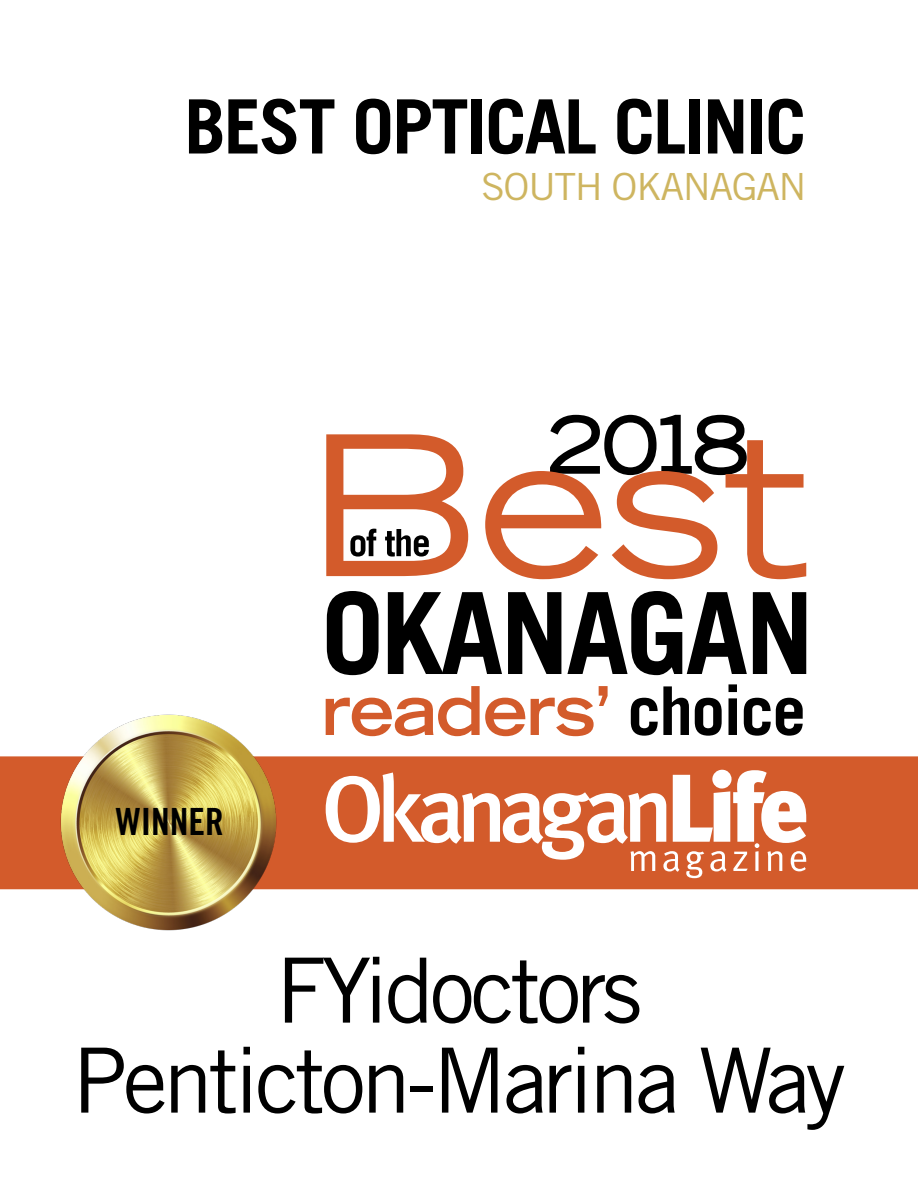
<style>
.page{position:relative;width:918px;height:1188px;background:#fff}
.page>*{position:absolute;margin:0;border:0;box-sizing:border-box;transform-origin:0 0}
.t1{font:90px/90px "Trade Gothic LT Std";letter-spacing:-.05em;color:#000;text-align:center}
.t2{font:expanded 76.35px "Trade Gothic LT Std";color:#000}
.t3{font:700 75px "Trade Gothic LT Std";letter-spacing:-.03em;color:#000}
.t4{font:37.5px "Trade Gothic LT Std";letter-spacing:-.04em;color:#ceb560;scale:1.04 1}
.t5{font:37.5px "Trade Gothic LT Std Bd Cn 20";color:#000}
</style>
<div class="page">
<div style="left:0;top:756px;width:918px;height:133px;background:#d35b2b"></div>
<img style="left:59px;top:714px;width:219px;height:217px">
<svg style="left:326px;top:770px;width:480px;height:108px"></svg>
<svg style="left:550px;top:414px;width:195px;height:20px"></svg>
<svg style="left:326px;top:434px;width:480px;height:145px"></svg>
<svg style="left:350px;top:529px;width:26px;height:28px"></svg>
<svg style="left:385px;top:529px;width:44px;height:28px"></svg>
<svg style="left:327px;top:591px;width:52px;height:84px"></svg>
<svg style="left:388px;top:592px;width:114px;height:82px"></svg>
<svg style="left:508px;top:592px;width:53px;height:82px"></svg>
<svg style="left:567px;top:591px;width:180px;height:84px"></svg>
<svg style="left:753px;top:592px;width:53px;height:82px"></svg>
<svg style="left:326px;top:686px;width:199px;height:50px"></svg>
<svg style="left:531px;top:686px;width:77px;height:50px"></svg>
<svg style="left:631px;top:686px;width:58px;height:50px"></svg>
<svg style="left:695px;top:698px;width:27px;height:38px"></svg>
<svg style="left:729px;top:684px;width:8px;height:51px"></svg>
<svg style="left:744px;top:698px;width:59px;height:38px"></svg>
<p class="t3" style="left:184px;top:81px;width:624px">BEST OPTICAL CLINIC</p>
<p class="t4" style="left:481px;top:164px;width:314px">SOUTH OKANAGAN</p>
<p class="t5" style="left:116px;top:799px;width:110px">WINNER</p>
<p class="t2" style="left:548px;top:395px;width:202px">2018</p>
<p class="t1" style="left:72px;top:945px;width:775px">FYidoctors<br>Penticton-Marina Way</p>
</div>
